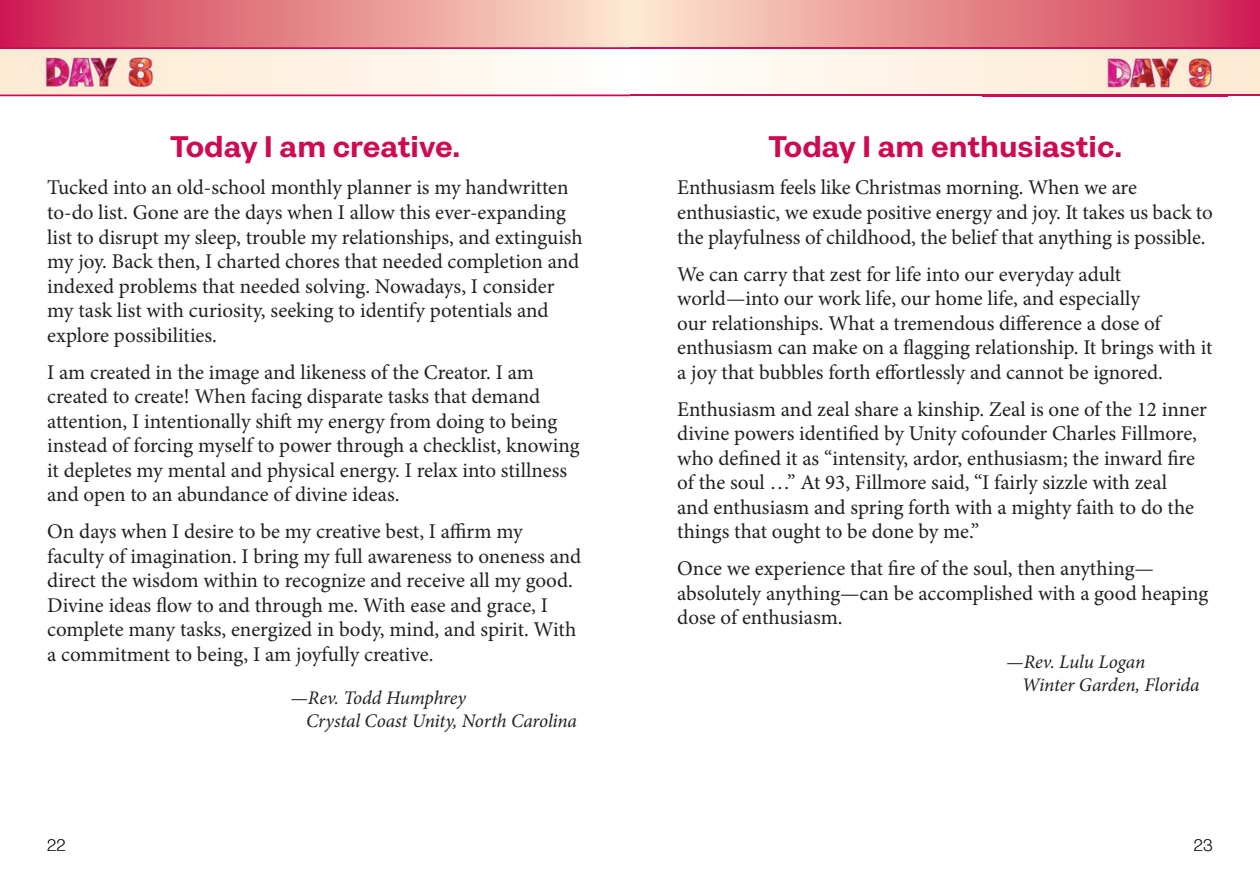
<style>
.page{position:relative;width:1260px;height:882px;background:#fff}
.page>*{position:absolute;margin:0;border:0;box-sizing:border-box;transform-origin:0 0}
.t1{font:700 28px "Pais";color:#ce0a53}
.t2{font:21px/24.5px "Minion Pro";letter-spacing:-.005em;color:#231f20}
.t3{font:italic 19.25px/23.1px "Minion Pro";letter-spacing:-.01em;color:#231f20}
.t4{font:300 15.75px "Pais";color:#231f20}
</style>
<div class="page">
<svg style="left:0;top:49px;width:527px;height:45px"></svg>
<div style="left:630px;top:0;width:630px;height:47px;background:linear-gradient(to right,#feebcd,#cf2851)"></div>
<div style="left:0;top:0;width:630px;height:47px;background:linear-gradient(to right,#cf254f,#fdeacc)"></div>
<svg style="left:734px;top:49px;width:526px;height:45px"></svg>
<img style="left:29px;top:53px;width:185px;height:44px">
<hr style="left:0;top:47px;width:630px;height:2px;background:#ce0a53">
<hr style="left:0;top:94px;width:630px;height:2px;background:#ce0a53">
<hr style="left:630px;top:47px;width:630px;height:2px;background:#ce0a53">
<hr style="left:630px;top:94px;width:630px;height:2px;background:#ce0a53">
<img style="left:983px;top:49px;width:244px;height:48px">
<h1 class="t1" style="left:170px;top:127px;width:292px">Today I am creative.</h1>
<p class="t2" style="left:47px;top:176px;width:537px">Tucked into an old-school monthly planner is my handwritten to-do list. Gone are the days when I allow this ever-expanding list to disrupt my sleep, trouble my relationships, and extinguish my joy. Back then, I charted chores that needed completion and indexed problems that needed solving. Nowadays, I consider my task list with curiosity, seeking to identify potentials and explore possibilities.</p>
<p class="t2" style="left:47px;top:360px;width:534px">I am created in the image and likeness of the Creator. I am created to create! When facing disparate tasks that demand attention, I intentionally shift my energy from doing to being instead of forcing myself to power through a checklist, knowing it depletes my mental and physical energy. I relax into stillness and open to an abundance of divine ideas.</p>
<p class="t2" style="left:47px;top:519px;width:536px">On days when I desire to be my creative best, I affirm my faculty of imagination. I bring my full awareness to oneness and direct the wisdom within to recognize and receive all my good.<br>Divine ideas flow to and through me. With ease and grace, I complete many tasks, energized in body, mind, and spirit. With a commitment to being, I am joyfully creative.</p>
<p class="t3" style="left:306px;top:687px;width:272px;text-indent:-16px">—Rev. Todd Humphrey<br>Crystal Coast Unity, North Carolina</p>
<h1 class="t1" style="left:768px;top:127px;width:355px">Today I am enthusiastic.</h1>
<p class="t2" style="left:677px;top:176px;width:537px">Enthusiasm feels like Christmas morning. When we are enthusiastic, we exude positive energy and joy. It takes us back to the playfulness of childhood, the belief that anything is possible.</p>
<p class="t2" style="left:677px;top:262px;width:537px">We can carry that zest for life into our everyday adult world—into our work life, our home life, and especially<br>our relationships. What a tremendous difference a dose of enthusiasm can make on a flagging relationship. It brings with it a joy that bubbles forth effortlessly and cannot be ignored.</p>
<p class="t2" style="left:677px;top:397px;width:531px">Enthusiasm and zeal share a kinship. Zeal is one of the 12 inner divine powers identified by Unity cofounder Charles Fillmore, who defined it as “intensity, ardor, enthusiasm; the inward fire of the soul …” At 93, Fillmore said, “I fairly sizzle with zeal<br>and enthusiasm and spring forth with a mighty faith to do the things that ought to be done by me.”</p>
<p class="t2" style="left:677px;top:557px;width:532px">Once we experience that fire of the soul, then anything— absolutely anything—can be accomplished with a good heaping dose of enthusiasm.</p>
<p class="t3" style="left:1022px;top:650px;width:179px;text-indent:-16px">—Rev. Lulu Logan<br>Winter Garden, Florida</p>
<p class="t4" style="left:47px;top:834px;width:20px">22</p>
<p class="t4" style="left:1194px;top:834px;width:20px">23</p>
</div>
